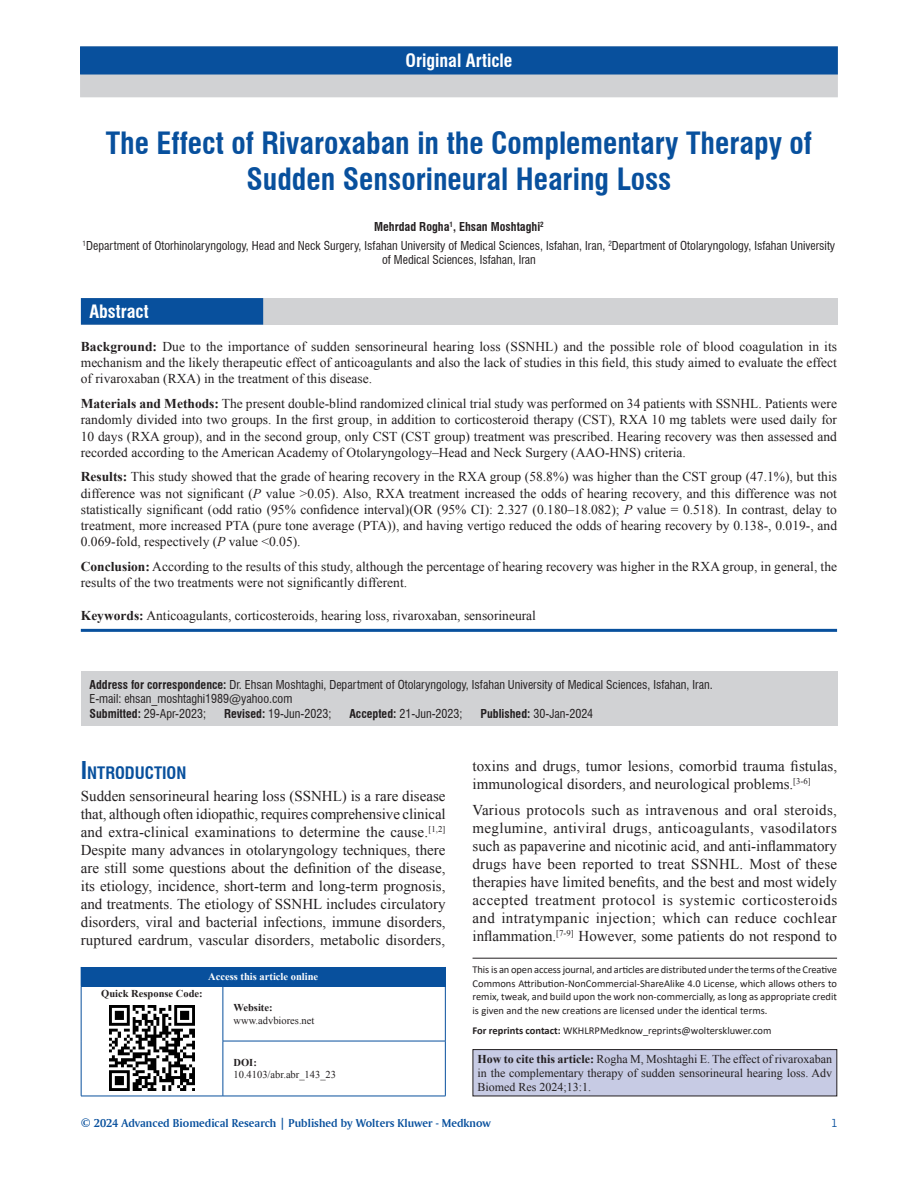
<style>
.page{position:relative;width:918px;height:1188px;background:#fff}
.page>*{position:absolute;margin:0;border:0;box-sizing:border-box;transform-origin:0 0}
.AT{font:700 condensed 30px/36px "Swiss 721 BT";color:#08509d;text-align:center}
.AH{font:700 condensed 18px "Swiss 721 BT";color:#fff}
.ABSH{font:700 condensed 18px "Swiss 721 BT";color:#fff}
.t1{font:700 condensed 16.8px "Swiss 721 BT";color:#08509d}
.TX{font:15px/18px "Times New Roman";letter-spacing:.005em;color:#231f20;text-align:justify}
.ABS{font:13.5px/16.2px "Times New Roman";color:#231f20;text-align:justify}
.KWD{font:13.5px "Times New Roman";color:#231f20}
.AFF{font:condensed 12px/14.4px "Swiss 721 BT";color:#231f20;text-align:center}
.ADD{font:condensed 12px/14.4px "Swiss 721 BT";color:#231f20}
.HTC{font:12px/14.4px "Times New Roman";color:#231f20;text-align:justify}
.HIS{font:condensed 12px "Swiss 721 BT";color:#231f20}
.t2{font:12px "Amerigo BT Bold A";color:#08509d}
.AU{font:700 condensed 12px "Swiss 721 BT";color:#231f20}
.t3{font:12px "Bell Centennial BT Address";color:#08509d}
.OS{font:10.5px/13.5px "Calibri";color:#231f20;text-align:justify}
.Website{font:10.5px/12.6px "Times New Roman";color:#231f20}
.ATAO{font:700 10.5px "Times New Roman";color:#fff}
.QRC{font:700 10.5px "Times New Roman";color:#231f20}
.s1{font-weight:700}
.s2{font-style:italic}
.s3{font-size:24px}
</style>
<div class="page">
<div style="left:80px;top:46px;width:758px;height:51px;background:#d1d2d4"></div>
<div style="left:81px;top:47px;width:756px;height:27px;background:#08509d"></div>
<div style="left:80px;top:46px;width:758px;height:29px;border:2px solid #08509d"></div>
<div style="left:81px;top:298px;width:756px;height:27px;background:#d1d2d4"></div>
<div style="left:81px;top:298px;width:182px;height:27px;background:#08509d"></div>
<hr style="left:81px;top:629px;width:756px;height:3px;background:#08509d">
<div style="left:81px;top:671px;width:756px;height:55px;background:#d1d2d4"></div>
<hr style="left:473px;top:958px;width:364px;height:1px;background:#231f20">
<div style="left:473px;top:1050px;width:364px;height:46px;background:#c7cbe4"></div>
<div style="left:473px;top:1049px;width:364px;height:47px;border:1px solid #231f20"></div>
<div style="left:81px;top:967px;width:364px;height:19px;background:#08509d"></div>
<svg style="left:445px;top:967px;width:1px;height:19px"></svg>
<hr style="left:81px;top:986px;width:1px;height:55px;background:#08509d">
<hr style="left:81px;top:1041px;width:1px;height:55px;background:#08509d">
<hr style="left:81px;top:986px;width:142px;height:1px;background:#08509d">
<hr style="left:223px;top:986px;width:1px;height:55px;background:#08509d">
<hr style="left:223px;top:986px;width:223px;height:1px;background:#08509d">
<hr style="left:445px;top:986px;width:1px;height:55px;background:#08509d">
<hr style="left:81px;top:1096px;width:142px;height:1px;background:#08509d">
<hr style="left:223px;top:1041px;width:1px;height:55px;background:#08509d">
<hr style="left:223px;top:1041px;width:223px;height:1px;background:#08509d">
<hr style="left:445px;top:1041px;width:1px;height:55px;background:#08509d">
<hr style="left:223px;top:1096px;width:223px;height:1px;background:#08509d">
<img style="left:110px;top:1005px;width:84px;height:85px">
<p class="AH" style="left:405px;top:50px;width:109px">Original Article</p>
<p class="AT" style="left:106px;top:125px;width:708px">The Effect of Rivaroxaban in the Complementary Therapy of<br>Sudden Sensorineural Hearing Loss</p>
<p class="AU" style="left:374px;top:219px;width:171px">Mehrdad Rogha<sup>1</sup>, Ehsan Moshtaghi<sup>2</sup></p>
<p class="AFF" style="left:83px;top:238px;width:754px"><sup>1</sup>Department of Otorhinolaryngology, Head and Neck Surgery, Isfahan University of Medical Sciences, Isfahan, Iran, <sup>2</sup>Department of Otolaryngology, Isfahan University of Medical Sciences, Isfahan, Iran</p>
<p class="ABSH" style="left:89px;top:301px;width:61px">Abstract</p>
<p class="ABS" style="left:81px;top:338px;width:758px"><span class="s1">Background:</span> Due to the importance of sudden sensorineural hearing loss (SSNHL) and the possible role of blood coagulation in its mechanism and the likely therapeutic effect of anticoagulants and also the lack of studies in this field, this study aimed to evaluate the effect of rivaroxaban (RXA) in the treatment of this disease.</p>
<p class="ABS" style="left:81px;top:395px;width:758px"><span class="s1">Materials and Methods:</span> The present double‑blind randomized clinical trial study was performed on 34 patients with SSNHL. Patients were randomly divided into two groups. In the first group, in addition to corticosteroid therapy (CST), RXA 10 mg tablets were used daily for 10 days (RXA group), and in the second group, only CST (CST group) treatment was prescribed. Hearing recovery was then assessed and recorded according to the American Academy of Otolaryngology–Head and Neck Surgery (AAO‑HNS) criteria.</p>
<p class="ABS" style="left:81px;top:469px;width:758px"><span class="s1">Results:</span> This study showed that the grade of hearing recovery in the RXA group (58.8%) was higher than the CST group (47.1%), but this difference was not significant (<span class="s2">P</span> value &gt;0.05). Also, RXA treatment increased the odds of hearing recovery, and this difference was not statistically significant (odd ratio (95% confidence interval)(OR (95% CI): 2.327 (0.180–18.082); <span class="s2">P</span> value = 0.518). In contrast, delay to treatment, more increased PTA (pure tone average (PTA)), and having vertigo reduced the odds of hearing recovery by 0.138‑, 0.019‑, and 0.069‑fold, respectively (<span class="s2">P</span> value &lt;0.05).</p>
<p class="ABS" style="left:81px;top:558px;width:758px"><span class="s1">Conclusion:</span> According to the results of this study, although the percentage of hearing recovery was higher in the RXA group, in general, the results of the two treatments were not significantly different.</p>
<p class="KWD" style="left:81px;top:607px;width:457px"><span class="s1">Keywords:</span> Anticoagulants, corticosteroids, hearing loss, rivaroxaban, sensorineural</p>
<p class="ADD" style="left:89px;top:677px;width:625px"><span class="s1">Address for correspondence:</span> Dr. Ehsan Moshtaghi, Department of Otolaryngology, Isfahan University of Medical Sciences, Isfahan, Iran.<br>E‑mail: ehsan_moshtaghi1989@yahoo.com</p>
<p class="HIS" style="left:89px;top:706px;width:118px"><span class="s1">Submitted:</span> 29‑Apr‑2023;</p>
<p class="HIS" style="left:224px;top:706px;width:109px"><span class="s1">Revised:</span> 19‑Jun‑2023;</p>
<p class="HIS" style="left:349px;top:706px;width:115px"><span class="s1">Accepted:</span> 21‑Jun‑2023;</p>
<p class="HIS" style="left:481px;top:706px;width:114px"><span class="s1">Published:</span> 30-Jan-2024</p>
<h1 class="t1" style="left:81px;top:762px;width:107px"><span class="s3">I</span>NTRODUCTION</h1>
<p class="TX" style="left:81px;top:787px;width:366px">Sudden sensorineural hearing loss (SSNHL) is a rare disease that, although often idiopathic, requires comprehensive clinical and extra‑clinical examinations to determine the cause.<sup>[1,2] </sup>Despite many advances in otolaryngology techniques, there are still some questions about the definition of the disease, its etiology, incidence, short‑term and long‑term prognosis, and treatments. The etiology of SSNHL includes circulatory disorders, viral and bacterial infections, immune disorders, ruptured eardrum, vascular disorders, metabolic disorders,</p>
<p class="ATAO" style="left:208px;top:969px;width:111px">Access this article online</p>
<p class="QRC" style="left:101px;top:987px;width:103px">Quick Response Code:</p>
<p class="Website" style="left:234px;top:1001px;width:82px"><span class="s1">Website: </span>www.advbiores.net</p>
<p class="Website" style="left:234px;top:1056px;width:104px"><span class="s1">DOI:<br></span>10.4103/abr.abr_143_23</p>
<p class="TX" style="left:472px;top:756px;width:366px">toxins and drugs, tumor lesions, comorbid trauma fistulas, immunological disorders, and neurological problems.<sup>[3‑6]</sup></p>
<p class="TX" style="left:472px;top:801px;width:366px">Various protocols such as intravenous and oral steroids, meglumine, antiviral drugs, anticoagulants, vasodilators such as papaverine and nicotinic acid, and anti‑inflammatory drugs have been reported to treat SSNHL. Most of these therapies have limited benefits, and the best and most widely accepted treatment protocol is systemic corticosteroids and intratympanic injection; which can reduce cochlear inflammation.<sup>[7‑9]</sup> However, some patients do not respond to</p>
<p class="OS" style="left:473px;top:963px;width:366px">This is an open access journal, and articles are distributed under the terms of the Creative Commons Attribution‑NonCommercial‑ShareAlike 4.0 License, which allows others to remix, tweak, and build upon the work non‑commercially, as long as appropriate credit is given and the new creations are licensed under the identical terms.</p>
<p class="OS" style="left:473px;top:1024px;width:300px"><span class="s1">For reprints contact:</span> WKHLRPMedknow_reprints@wolterskluwer.com</p>
<p class="HTC" style="left:478px;top:1051px;width:356px"><span class="s1">How to cite this article:</span> Rogha M, Moshtaghi E. The effect of rivaroxaban in the complementary therapy of sudden sensorineural hearing loss. Adv Biomed Res 2024;13:1.</p>
<p class="t2" style="left:81px;top:1116px;width:412px">© 2024 Advanced Biomedical Research | Published by Wolters Kluwer - Medknow</p>
<p class="t3" style="left:832px;top:1116px;width:7px">1</p>
</div>
